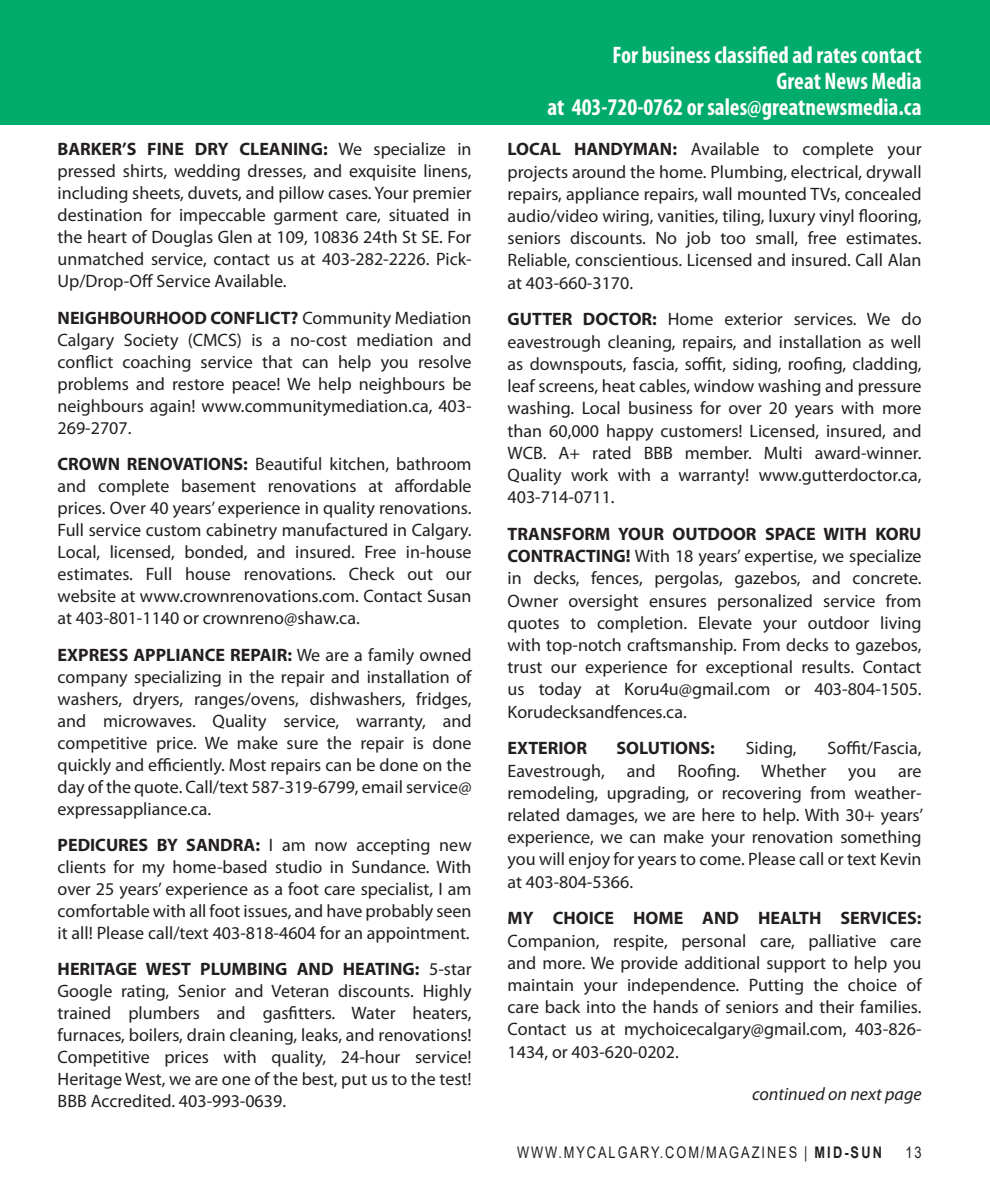
<style>
.page{position:relative;width:990px;height:1188px;background:#fff}
.page>*{position:absolute;margin:0;border:0;box-sizing:border-box;transform-origin:0 0}
.t1{font:700 condensed 24px "Myriad Pro";color:#fff}
.Body_text{font:18px/22px "Myriad Pro";color:#231f20;text-align:justify}
.Body_text-2{font:italic 18px "Myriad Pro";color:#231f20}
.Body_text-3{font:700 18px "Myriad Pro";color:#231f20}
.t2{font:16px "Arial";letter-spacing:.155em;color:#231f20;scale:.8 1}
.s1{font-weight:700}
</style>
<div class="page">
<div style="left:0;top:0;width:990px;height:125px;background:#00ab6b"></div>
<p class="Body_text" style="left:58px;top:138px;width:416px"><span class="s1">BARKER’S FINE DRY CLEANING:</span> We specialize in pressed shirts, wedding dresses, and exquisite linens, including sheets, duvets, and pillow cases. Your premier destination for impeccable garment care, situated in the heart of Douglas Glen at 109, 10836 24th St SE. For unmatched service, contact us at 403-282-2226. Pick-Up/Drop-Off Service Available.</p>
<p class="Body_text" style="left:58px;top:306px;width:416px"><span class="s1">NEIGHBOURHOOD CONFLICT?</span> Community Mediation Calgary Society (CMCS) is a no-cost mediation and conflict coaching service that can help you resolve problems and restore peace! We help neighbours be neighbours again! www.communitymediation.ca, 403- 269-2707.</p>
<p class="Body_text" style="left:58px;top:453px;width:416px"><span class="s1">CROWN RENOVATIONS:</span> Beautiful kitchen, bathroom and complete basement renovations at affordable prices. Over 40 years’ experience in quality renovations.<br>Full service custom cabinetry manufactured in Calgary.<br>Local, licensed, bonded, and insured. Free in-house estimates. Full house renovations. Check out our website at www.crownrenovations.com. Contact Susan at 403-801-1140 or crownreno@shaw.ca.</p>
<p class="Body_text" style="left:58px;top:643px;width:416px"><span class="s1">EXPRESS APPLIANCE REPAIR:</span> We are a family owned company specializing in the repair and installation of washers, dryers, ranges/ovens, dishwashers, fridges, and microwaves. Quality service, warranty, and competitive price. We make sure the repair is done quickly and efficiently. Most repairs can be done on the day of the quote. Call/text 587-319-6799, email service@ expressappliance.ca.</p>
<p class="Body_text" style="left:58px;top:834px;width:416px"><span class="s1">PEDICURES BY SANDRA:</span> I am now accepting new clients for my home-based studio in Sundance. With over 25 years’ experience as a foot care specialist, I am comfortable with all foot issues, and have probably seen it all! Please call/text 403-818-4604 for an appointment.</p>
<p class="Body_text" style="left:58px;top:958px;width:416px"><span class="s1">HERITAGE WEST PLUMBING AND HEATING:</span> 5-star Google rating, Senior and Veteran discounts. Highly trained plumbers and gasfitters. Water heaters, furnaces, boilers, drain cleaning, leaks, and renovations!<br>Competitive prices with quality, 24-hour service!<br>Heritage West, we are one of the best, put us to the test!<br>BBB Accredited. 403-993-0639.</p>
<p class="t1" style="left:613px;top:40px;width:311px">For business classified ad rates contact</p>
<p class="t1" style="left:777px;top:66px;width:147px">Great News Media</p>
<p class="t1" style="left:548px;top:92px;width:376px">at 403-720-0762 or sales@greatnewsmedia.ca</p>
<p class="Body_text" style="left:508px;top:138px;width:416px"><span class="s1">LOCAL HANDYMAN:</span> Available to complete your projects around the home. Plumbing, electrical, drywall repairs, appliance repairs, wall mounted TVs, concealed audio/video wiring, vanities, tiling, luxury vinyl flooring, seniors discounts. No job too small, free estimates.<br>Reliable, conscientious. Licensed and insured. Call Alan at 403-660-3170.</p>
<p class="Body_text" style="left:508px;top:308px;width:416px"><span class="s1">GUTTER DOCTOR:</span> Home exterior services. We do eavestrough cleaning, repairs, and installation as well as downspouts, fascia, soffit, siding, roofing, cladding, leaf screens, heat cables, window washing and pressure washing. Local business for over 20 years with more than 60,000 happy customers! Licensed, insured, and WCB. A+ rated BBB member. Multi award-winner.<br>Quality work with a warranty! www.gutterdoctor.ca, 403-714-0711.</p>
<p class="Body_text" style="left:508px;top:522px;width:416px"><span class="s1">TRANSFORM YOUR OUTDOOR SPACE WITH KORU CONTRACTING!</span> With 18 years’ expertise, we specialize in decks, fences, pergolas, gazebos, and concrete.<br>Owner oversight ensures personalized service from quotes to completion. Elevate your outdoor living with top-notch craftsmanship. From decks to gazebos, trust our experience for exceptional results. Contact us today at Koru4u@gmail.com or 403-804-1505.<br>Korudecksandfences.ca.</p>
<p class="Body_text-3" style="left:508px;top:736px;width:81px">EXTERIOR</p>
<p class="Body_text-3" style="left:617px;top:736px;width:100px">SOLUTIONS:</p>
<p class="Body_text" style="left:746px;top:737px;width:52px">Siding,</p>
<p class="Body_text" style="left:508px;top:737px;width:417px;text-indent:320px">Soffit/Fascia, Eavestrough, and Roofing. Whether you are remodeling, upgrading, or recovering from weather&shy;related damages, we are here to help. With 30+ years’ experience, we can make your renovation something you will enjoy for years to come. Please call or text Kevin at 403-804-5366.</p>
<p class="Body_text" style="left:508px;top:907px;width:416px"><span class="s1">MY CHOICE HOME AND HEALTH SERVICES:<br></span>Companion, respite, personal care, palliative care and more. We provide additional support to help you maintain your independence. Putting the choice of care back into the hands of seniors and their families.<br>Contact us at mychoicecalgary@gmail.com, 403-826- 1434, or 403-620-0202.</p>
<p class="Body_text-2" style="left:752px;top:1083px;width:171px">continued on next page</p>
<p class="t2" style="left:517px;top:1141px;width:458px">WWW.MYCALGARY.COM/MAGAZINES | <span class="s1">MID-SUN</span></p>
<p class="t2" style="left:906px;top:1141px;width:22px">13</p>
</div>
